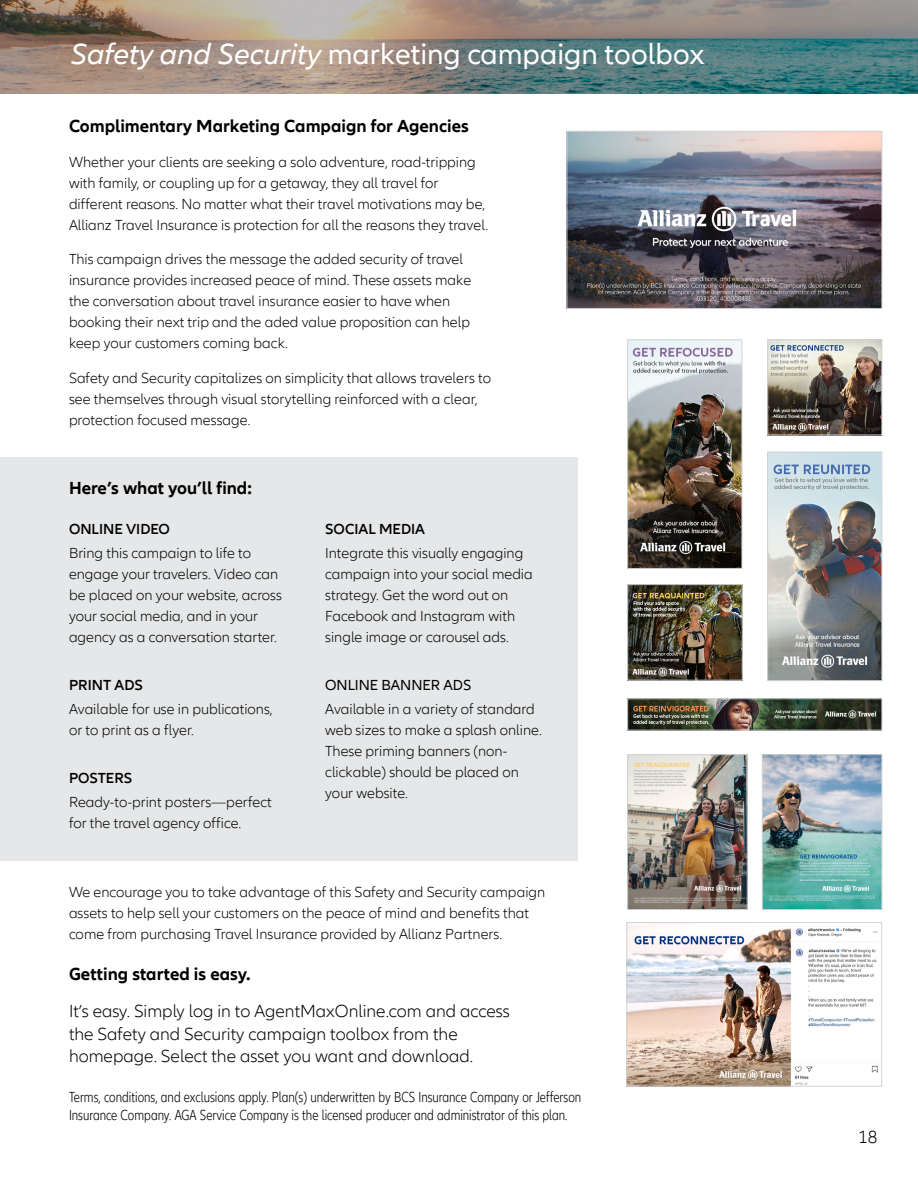
<style>
.page{position:relative;width:918px;height:1188px;background:#fff}
.page>*{position:absolute;margin:0;border:0;box-sizing:border-box;transform-origin:0 0}
.t1{font:30px "Allianz Neo";color:#fff}
.t2{font:300 18px/22.5px "Allianz Neo";color:#000}
.t3{font:700 18px "Allianz Neo";color:#000}
.t4{font:300 15px/21px "Allianz Neo";color:#000}
.t5{font:300 condensed 15px/18px "Allianz Neo";color:#000}
.t6{font:600 15px "Allianz Neo";color:#000}
.t7{font:15px "Allianz Neo";color:#000}
.s1{font-style:italic}
</style>
<div class="page">
<svg style="left:0;top:0;width:917px;height:94px;background:#868880"></svg>
<div style="left:0;top:457px;width:578px;height:403px;background:#e6e7e8"></div>
<img style="left:770px;top:342px;width:110px;height:91px">
<div style="left:768px;top:340px;width:114px;height:95px;border:1px solid #d1d3d4"></div>
<img style="left:569px;top:133px;width:311px;height:174px">
<div style="left:567px;top:131px;width:315px;height:178px;border:1px solid #d1d3d4"></div>
<img style="left:629px;top:342px;width:111px;height:225px">
<div style="left:627px;top:340px;width:115px;height:229px;border:1px solid #d1d3d4"></div>
<img style="left:769px;top:454px;width:111px;height:225px">
<div style="left:767px;top:452px;width:115px;height:229px;border:1px solid #d1d3d4"></div>
<img style="left:629px;top:701px;width:251px;height:27px">
<img style="left:629px;top:586px;width:112px;height:92px">
<div style="left:627px;top:584px;width:116px;height:96px;border:1px solid #d1d3d4"></div>
<img style="left:629px;top:757px;width:116px;height:151px">
<div style="left:627px;top:755px;width:120px;height:155px;border:1px solid #d1d3d4"></div>
<img style="left:764px;top:757px;width:116px;height:151px">
<div style="left:762px;top:755px;width:120px;height:155px;border:1px solid #d1d3d4"></div>
<img style="left:629px;top:924px;width:249px;height:160px">
<div style="left:627px;top:922px;width:255px;height:164px;border:1px solid #d1d3d4"></div>
<h1 class="t1" style="left:70px;top:36px;width:636px"><span class="s1">Safety and Security</span> marketing campaign toolbox</h1>
<p class="t3" style="left:69px;top:116px;width:401px">Complimentary Marketing Campaign for Agencies</p>
<p class="t4" style="left:69px;top:152px;width:421px">Whether your clients are seeking a solo adventure, road-tripping with family, or coupling up for a getaway, they all travel for different reasons. No matter what their travel motivations may be, Allianz Travel Insurance is protection for all the reasons they travel.</p>
<p class="t4" style="left:69px;top:249px;width:404px">This campaign drives the message the added security of travel insurance provides increased peace of mind. These assets make the conversation about travel insurance easier to have when booking their next trip and the aded value proposition can help keep your customers coming back.</p>
<p class="t4" style="left:69px;top:368px;width:424px">Safety and Security capitalizes on simplicity that allows travelers to see themselves through visual storytelling reinforced with a clear, protection focused message.</p>
<p class="t3" style="left:69px;top:478px;width:184px">Here’s what you’ll find:</p>
<p class="t6" style="left:69px;top:520px;width:102px">ONLINE VIDEO</p>
<p class="t4" style="left:69px;top:543px;width:215px">Bring this campaign to life to engage your travelers. Video can be placed on your website, across your social media, and in your agency as a conversation starter.</p>
<p class="t6" style="left:69px;top:676px;width:75px">PRINT ADS</p>
<p class="t4" style="left:69px;top:699px;width:205px">Available for use in publications, or to print as a flyer.</p>
<p class="t6" style="left:69px;top:769px;width:65px">POSTERS</p>
<p class="t4" style="left:69px;top:792px;width:204px">Ready-to-print posters—perfect for the travel agency office.</p>
<p class="t6" style="left:325px;top:520px;width:101px">SOCIAL MEDIA</p>
<p class="t4" style="left:325px;top:543px;width:209px">Integrate this visually engaging campaign into your social media strategy. Get the word out on<br>Facebook and Instagram with single image or carousel ads.</p>
<p class="t7" style="left:325px;top:676px;width:148px">ONLINE BANNER ADS</p>
<p class="t4" style="left:325px;top:699px;width:218px">Available in a variety of standard web sizes to make a splash online.<br>These priming banners (non&shy;clickable) should be placed on your website.</p>
<p class="t4" style="left:69px;top:882px;width:478px">We encourage you to take advantage of this Safety and Security campaign assets to help sell your customers on the peace of mind and benefits that come from purchasing Travel Insurance provided by Allianz Partners.</p>
<p class="t3" style="left:69px;top:963px;width:183px">Getting started is easy.</p>
<p class="t2" style="left:69px;top:1000px;width:442px">It’s easy. Simply log in to AgentMaxOnline.com and access the Safety and Security campaign toolbox from the homepage. Select the asset you want and download.</p>
<p class="t5" style="left:69px;top:1088px;width:514px">Terms, conditions, and exclusions apply. Plan(s) underwritten by BCS Insurance Company or Jefferson<br>Insurance Company. AGA Service Company is the licensed producer and administrator of this plan.</p>
<p class="t2" style="left:858px;top:1127px;width:21px">18</p>
</div>
